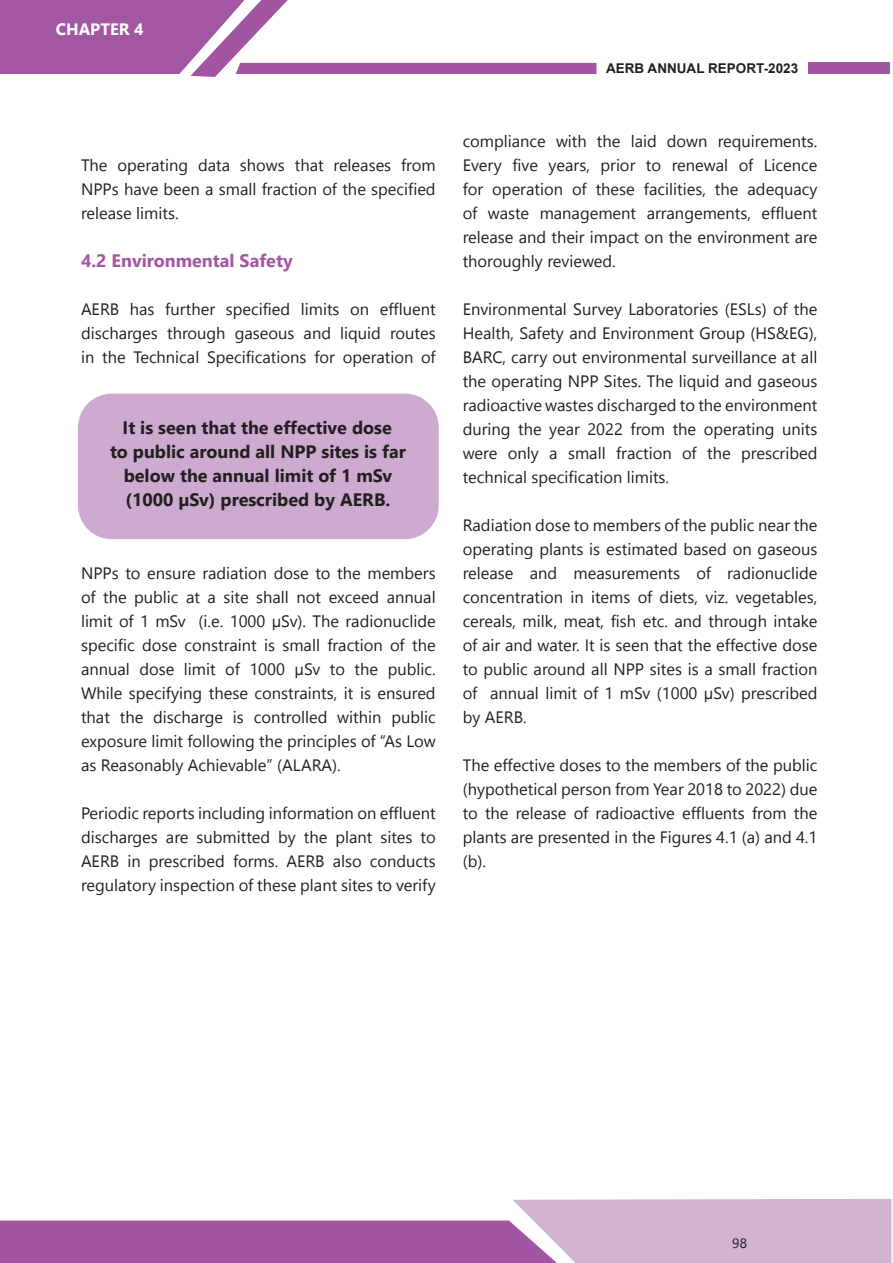
<style>
.page{position:relative;width:893px;height:1263px;background:#fff}
.page>*{position:absolute;margin:0;border:0;box-sizing:border-box;transform-origin:0 0}
.Body_Text_11{font:700 18px/24px "Nirmala UI";color:#231f20;text-align:center}
._4_Subheadline{font:700 18px "Nirmala UI";color:#a356a2}
.Body_Text_11-2{font:16.5px/24px "Nirmala UI";color:#231f20;text-align:justify}
.t1{font:700 16.5px "Nirmala UI";color:#fff}
.t2{font:700 13.5px "Arial";color:#231f20}
.t3{font:13.5px "Nirmala UI";color:#231f20}
</style>
<div class="page">
<svg style="left:0;top:1199px;width:891px;height:64px"></svg>
<div style="left:809px;top:62px;width:81px;height:11px;background:#a256a2"></div>
<svg style="left:0;top:0;width:596px;height:77px"></svg>
<div style="left:78px;top:394px;width:361px;height:145px;background:#cdabd0;border-radius:34px"></div>
<p class="t1" style="left:56px;top:16px;width:89px">CHAPTER 4</p>
<p class="Body_Text_11-2" style="left:81px;top:152px;width:356px">The operating data shows that releases from NPPs have been a small fraction of the specified release limits.</p>
<p class="_4_Subheadline" style="left:81px;top:246px;width:213px">4.2 Environmental Safety</p>
<p class="Body_Text_11-2" style="left:81px;top:296px;width:356px">AERB has further specified limits on effluent discharges through gaseous and liquid routes in the Technical Specifications for operation of</p>
<p class="Body_Text_11" style="left:110px;top:414px;width:297px">It is seen that the effective dose<br>to public around all NPP sites is far below the annual limit of 1 mSv (1000 µSv) prescribed by AERB.</p>
<p class="Body_Text_11-2" style="left:81px;top:560px;width:356px">NPPs to ensure radiation dose to the members of the public at a site shall not exceed annual limit of 1 mSv (i.e. 1000 µSv). The radionuclide specific dose constraint is small fraction of the annual dose limit of 1000 µSv to the public.<br>While specifying these constraints, it is ensured that the discharge is controlled within public exposure limit following the principles of “As Low as Reasonably Achievable” (ALARA).</p>
<p class="Body_Text_11-2" style="left:81px;top:800px;width:356px">Periodic reports including information on effluent discharges are submitted by the plant sites to AERB in prescribed forms. AERB also conducts regulatory inspection of these plant sites to verify</p>
<p class="t2" style="left:606px;top:59px;width:194px">AERB ANNUAL REPORT-2023</p>
<p class="Body_Text_11-2" style="left:463px;top:128px;width:356px">compliance with the laid down requirements.<br>Every five years, prior to renewal of Licence for operation of these facilities, the adequacy of waste management arrangements, effluent release and their impact on the environment are thoroughly reviewed.</p>
<p class="Body_Text_11-2" style="left:463px;top:296px;width:356px">Environmental Survey Laboratories (ESLs) of the Health, Safety and Environment Group (HS&amp;EG), BARC, carry out environmental surveillance at all the operating NPP Sites. The liquid and gaseous radioactive wastes discharged to the environment during the year 2022 from the operating units were only a small fraction of the prescribed technical specification limits.</p>
<p class="Body_Text_11-2" style="left:463px;top:512px;width:356px">Radiation dose to members of the public near the operating plants is estimated based on gaseous release and measurements of radionuclide concentration in items of diets, viz. vegetables, cereals, milk, meat, fish etc. and through intake of air and water. It is seen that the effective dose to public around all NPP sites is a small fraction of annual limit of 1 mSv (1000 µSv) prescribed by AERB.</p>
<p class="Body_Text_11-2" style="left:463px;top:752px;width:356px">The effective doses to the members of the public (hypothetical person from Year 2018 to 2022) due to the release of radioactive effluents from the plants are presented in the Figures 4.1 (a) and 4.1 (b).</p>
<p class="t3" style="left:732px;top:1232px;width:16px">98</p>
</div>
